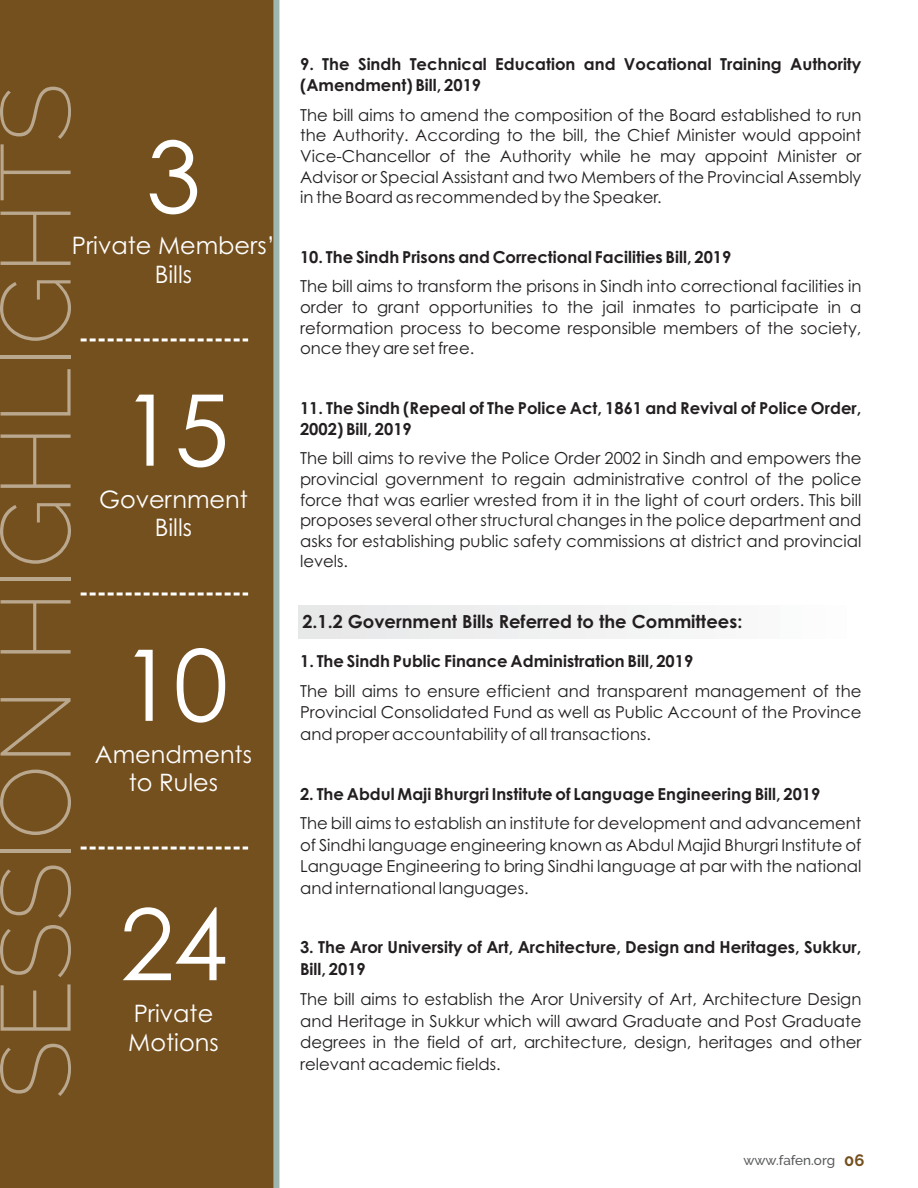
<style>
.page{position:relative;width:918px;height:1188px;background:#fff}
.page>*{position:absolute;margin:0;border:0;box-sizing:border-box;transform-origin:0 0}
.t1{font:99px "Century Gothic";color:#fff}
.t2{font:200 98.7px "Raleway";color:rgb(255 255 255/.5)}
.t3{font:24px/28.7px "Century Gothic";color:#fff;text-align:center}
.t4{font:700 18px "Century Gothic";color:#231f20}
.t5{font:16.5px/20.7px "Century Gothic";color:#231f20;text-align:justify}
.t6{font:700 16.5px/21px "Century Gothic";color:#231f20}
.t7{font:500 13.5px "Raleway";color:#58595b}
.s1{font-weight:700;font-size:16.5px;color:#75501f}
</style>
<div class="page">
<div style="left:0;top:0;width:276px;height:1188px;background:#75501f"></div>
<div style="left:273px;top:0;width:6px;height:1188px;background:#9eb6ae"></div>
<div style="left:298px;top:606px;width:566px;height:32px;background:#f1f1f2"></div>
<svg style="left:81px;top:592px;width:167px;height:3px"></svg>
<svg style="left:81px;top:338px;width:167px;height:3px"></svg>
<svg style="left:81px;top:847px;width:167px;height:3px"></svg>
<h2 class="t2" style="left:-22px;top:1100px;width:1018px;rotate:-90deg">SESSION HIGHLIGHTS</h2>
<h1 class="t1" style="left:146px;top:138px;width:56px">3</h1>
<h3 class="t3" style="left:72px;top:234px;width:205px">Private Members’<br>Bills</h3>
<h1 class="t1" style="left:121px;top:391px;width:110px">15</h1>
<h3 class="t3" style="left:99px;top:487px;width:150px">Government<br>Bills</h3>
<h1 class="t1" style="left:120px;top:647px;width:110px">10</h1>
<h3 class="t3" style="left:95px;top:742px;width:159px">Amendments to Rules</h3>
<h1 class="t1" style="left:120px;top:906px;width:110px">24</h1>
<h3 class="t3" style="left:128px;top:1001px;width:92px;text-align:left">Private<br>Motions</h3>
<p class="t6" style="left:300px;top:55px;width:563px">9. The Sindh Technical Education and Vocational Training Authority (Amendment) Bill, 2019</p>
<p class="t5" style="left:300px;top:106px;width:563px">The bill aims to amend the composition of the Board established to run the Authority. According to the bill, the Chief Minister would appoint Vice-Chancellor of the Authority while he may appoint Minister or Advisor or Special Assistant and two Members of the Provincial Assembly in the Board as recommended by the Speaker.</p>
<p class="t6" style="left:300px;top:248px;width:433px">10. The Sindh Prisons and Correctional Facilities Bill, 2019</p>
<p class="t5" style="left:300px;top:278px;width:563px">The bill aims to transform the prisons in Sindh into correctional facilities in order to grant opportunities to the jail inmates to participate in a reformation process to become responsible members of the society, once they are set free.</p>
<p class="t6" style="left:300px;top:399px;width:563px">11. The Sindh (Repeal of The Police Act, 1861 and Revival of Police Order,<br>2002) Bill, 2019</p>
<p class="t5" style="left:300px;top:449px;width:563px">The bill aims to revive the Police Order 2002 in Sindh and empowers the provincial government to regain administrative control of the police force that was earlier wrested from it in the light of court orders. This bill proposes several other structural changes in the police department and asks for establishing public safety commissions at district and provincial levels.</p>
<p class="t4" style="left:302px;top:615px;width:441px">2.1.2 Government Bills Referred to the Committees:</p>
<p class="t6" style="left:300px;top:652px;width:395px">1. The Sindh Public Finance Administration Bill, 2019</p>
<p class="t5" style="left:300px;top:682px;width:563px;line-height:21.6px">The bill aims to ensure efficient and transparent management of the Provincial Consolidated Fund as well as Public Account of the Province and proper accountability of all transactions.</p>
<p class="t6" style="left:300px;top:785px;width:522px">2. The Abdul Maji Bhurgri Institute of Language Engineering Bill, 2019</p>
<p class="t5" style="left:300px;top:814px;width:563px;line-height:21.6px">The bill aims to establish an institute for development and advancement of Sindhi language engineering known as Abdul Majid Bhurgri Institute of Language Engineering to bring Sindhi language at par with the national and international languages.</p>
<p class="t6" style="left:300px;top:938px;width:563px;line-height:22px">3. The Aror University of Art, Architecture, Design and Heritages, Sukkur,<br>Bill, 2019</p>
<p class="t5" style="left:300px;top:990px;width:563px;line-height:21.6px">The bill aims to establish the Aror University of Art, Architecture Design and Heritage in Sukkur which will award Graduate and Post Graduate degrees in the field of art, architecture, design, heritages and other relevant academic fields.</p>
<p class="t7" style="left:743px;top:1152px;width:123px">www.fafen.org <span class="s1">06</span></p>
</div>
